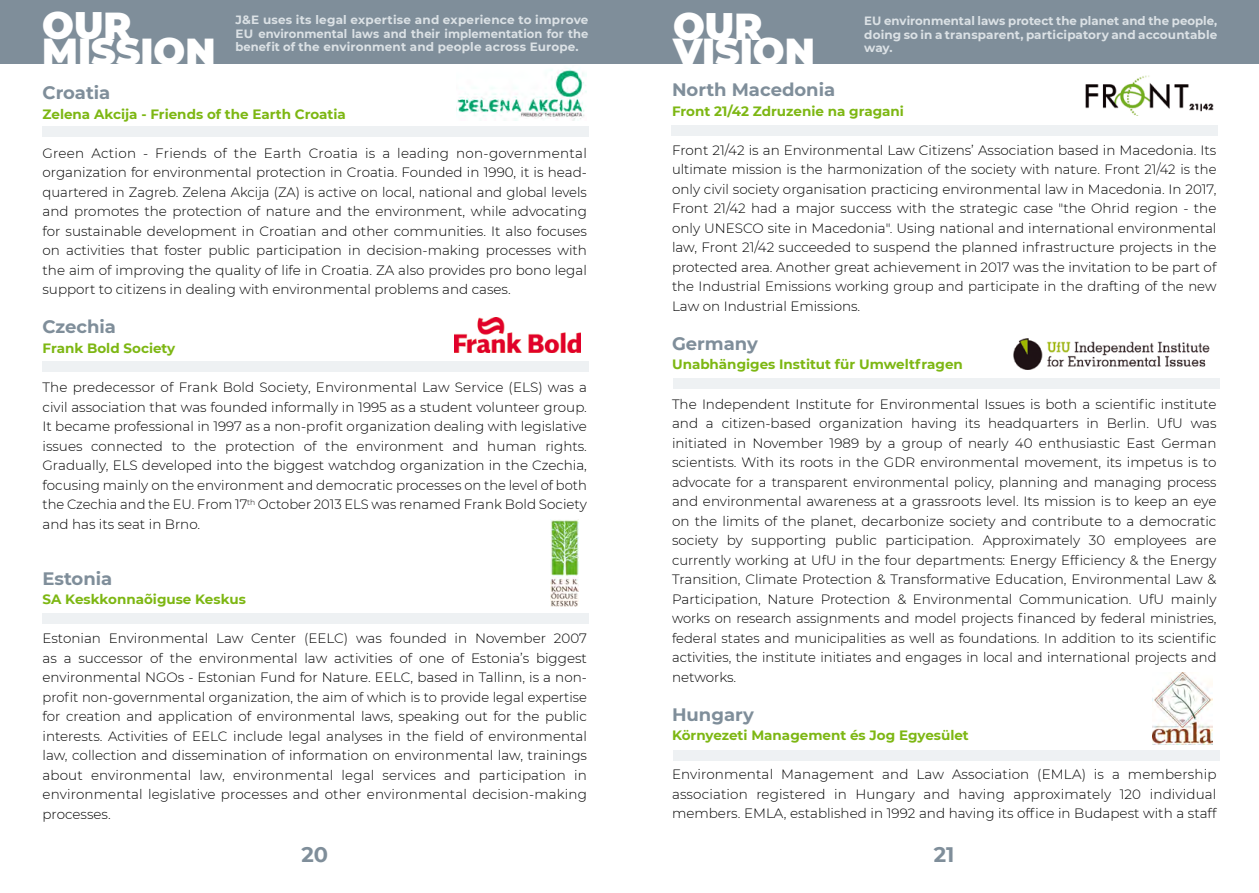
<style>
.page{position:relative;width:1259px;height:893px;background:#fff}
.page>*{position:absolute;margin:0;border:0;box-sizing:border-box;transform-origin:0 0}
.t1{font:900 37.5px "Montserrat";color:#fff}
.t2{font:700 21px "Montserrat";color:#7f8e9a}
.Default{font:700 18px "Montserrat";color:#7f8e9a}
.Default-2{font:300 13.5px/19.5px "Montserrat";color:#000;text-align:justify}
.Default-3{font:700 13.5px "Montserrat";color:#7db713}
.t3{font:700 12px/13.5px "Montserrat";letter-spacing:.005em;color:#dbe1e5}
</style>
<div class="page">
<div style="left:0;top:0;width:1259px;height:64px;background:#7f8e9a"></div>
<img style="left:456px;top:68px;width:131px;height:52px">
<img style="left:454px;top:318px;width:126px;height:35px">
<img style="left:550px;top:520px;width:29px;height:86px">
<img style="left:1085px;top:75px;width:129px;height:41px">
<img style="left:1013px;top:339px;width:197px;height:30px">
<img style="left:1153px;top:673px;width:59px;height:72px">
<div style="left:42px;top:126px;width:546px;height:11px;background:#eef1f3"></div>
<div style="left:42px;top:361px;width:546px;height:11px;background:#eef1f3"></div>
<div style="left:43px;top:613px;width:546px;height:11px;background:#eef1f3"></div>
<div style="left:671px;top:125px;width:546px;height:10px;background:#eef1f3"></div>
<div style="left:673px;top:378px;width:546px;height:11px;background:#eef1f3"></div>
<div style="left:673px;top:750px;width:546px;height:11px;background:#eef1f3"></div>
<h1 class="t1" style="left:42px;top:-2px;width:91px">OUR</h1>
<h1 class="t1" style="left:42px;top:23px;width:175px">MISSION</h1>
<p class="t3" style="left:235px;top:13px;width:354px;text-align:justify">J&amp;E uses its legal expertise and experience to improve EU environmental laws and their implementation for the benefit of the environment and people across Europe.</p>
<p class="Default" style="left:43px;top:80px;width:69px">Croatia</p>
<p class="Default-3" style="left:43px;top:104px;width:305px">Zelena Akcija - Friends of the Earth Croatia</p>
<p class="Default-2" style="left:43px;top:143px;width:546px;text-align:left">Green Action - Friends of the Earth Croatia is a leading non-governmental organization for environmental protection in Croatia. Founded in 1990, it is head&shy;quartered in Zagreb. Zelena Akcija (ZA) is active on local, national and global levels and promotes the protection of nature and the environment, while advocating for sustainable development in Croatian and other communities. It also focuses on activities that foster public participation in decision-making processes with the aim of improving the quality of life in Croatia. ZA also provides pro bono legal support to citizens in dealing with environmental problems and cases.</p>
<p class="Default" style="left:43px;top:314px;width:75px">Czechia</p>
<p class="Default-3" style="left:43px;top:338px;width:134px">Frank Bold Society</p>
<p class="Default-2" style="left:43px;top:377px;width:546px">The predecessor of Frank Bold Society, Environmental Law Service (ELS) was a civil association that was founded informally in 1995 as a student volunteer group.<br>It became professional in 1997 as a non-profit organization dealing with legislative issues connected to the protection of the environment and human rights.<br>Gradually, ELS developed into the biggest watchdog organization in the Czechia, focusing mainly on the environment and democratic processes on the level of both the Czechia and the EU. From 17<sup>th</sup> October 2013 ELS was renamed Frank Bold Society and has its seat in Brno.</p>
<p class="Default" style="left:43px;top:565px;width:71px">Estonia</p>
<p class="Default-3" style="left:43px;top:590px;width:205px">SA Keskkonnaõiguse Keskus</p>
<p class="Default-2" style="left:43px;top:628px;width:546px">Estonian Environmental Law Center (EELC) was founded in November 2007 as a successor of the environmental law activities of one of Estonia’s biggest environmental NGOs - Estonian Fund for Nature. EELC, based in Tallinn, is a non&shy;profit non-governmental organization, the aim of which is to provide legal expertise for creation and application of environmental laws, speaking out for the public interests. Activities of EELC include legal analyses in the field of environmental law, collection and dissemination of information on environmental law, trainings about environmental law, environmental legal services and participation in environmental legislative processes and other environmental decision-making processes.</p>
<h1 class="t1" style="left:673px;top:-2px;width:91px">OUR</h1>
<h1 class="t1" style="left:673px;top:24px;width:143px">VISION</h1>
<p class="t3" style="left:864px;top:40px;width:30px">way.</p>
<p class="t3" style="left:864px;top:13px;width:354px">EU environmental laws protect the planet and the people, doing so in a transparent, participatory and accountable</p>
<p class="Default" style="left:672px;top:77px;width:165px">North Macedonia</p>
<p class="Default-3" style="left:672px;top:101px;width:233px">Front 21/42 Zdruzenie na gragani</p>
<p class="Default-2" style="left:672px;top:140px;width:546px">Front 21/42 is an Environmental Law Citizens’ Association based in Macedonia. Its ultimate mission is the harmonization of the society with nature. Front 21/42 is the only civil society organisation practicing environmental law in Macedonia. In 2017, Front 21/42 had a major success with the strategic case "the Ohrid region - the only UNESCO site in Macedonia". Using national and international environmental law, Front 21/42 succeeded to suspend the planned infrastructure projects in the protected area. Another great achievement in 2017 was the invitation to be part of the Industrial Emissions working group and participate in the drafting of the new Law on Industrial Emissions.</p>
<p class="Default" style="left:672px;top:331px;width:87px">Germany</p>
<p class="Default-3" style="left:672px;top:355px;width:292px">Unabhängiges Institut für Umweltfragen</p>
<p class="Default-2" style="left:672px;top:393px;width:546px">The Independent Institute for Environmental Issues is both a scientific institute and a citizen-based organization having its headquarters in Berlin. UfU was initiated in November 1989 by a group of nearly 40 enthusiastic East German scientists. With its roots in the GDR environmental movement, its impetus is to advocate for a transparent environmental policy, planning and managing process and environmental awareness at a grassroots level. Its mission is to keep an eye on the limits of the planet, decarbonize society and contribute to a democratic society by supporting public participation. Approximately 30 employees are currently working at UfU in the four departments: Energy Efficiency &amp; the Energy Transition, Climate Protection &amp; Transformative Education, Environmental Law &amp; Participation, Nature Protection &amp; Environmental Communication. UfU mainly works on research assignments and model projects financed by federal ministries, federal states and municipalities as well as foundations. In addition to its scientific activities, the institute initiates and engages in local and international projects and networks.</p>
<p class="Default" style="left:672px;top:701px;width:83px">Hungary</p>
<p class="Default-3" style="left:672px;top:726px;width:298px">Környezeti Management és Jog Egyesület</p>
<p class="Default-2" style="left:672px;top:764px;width:546px">Environmental Management and Law Association (EMLA) is a membership association registered in Hungary and having approximately 120 individual members. EMLA, established in 1992 and having its office in Budapest with a staff</p>
<h2 class="t2" style="left:301px;top:840px;width:28px">20</h2>
<h2 class="t2" style="left:934px;top:840px;width:22px">21</h2>
</div>
